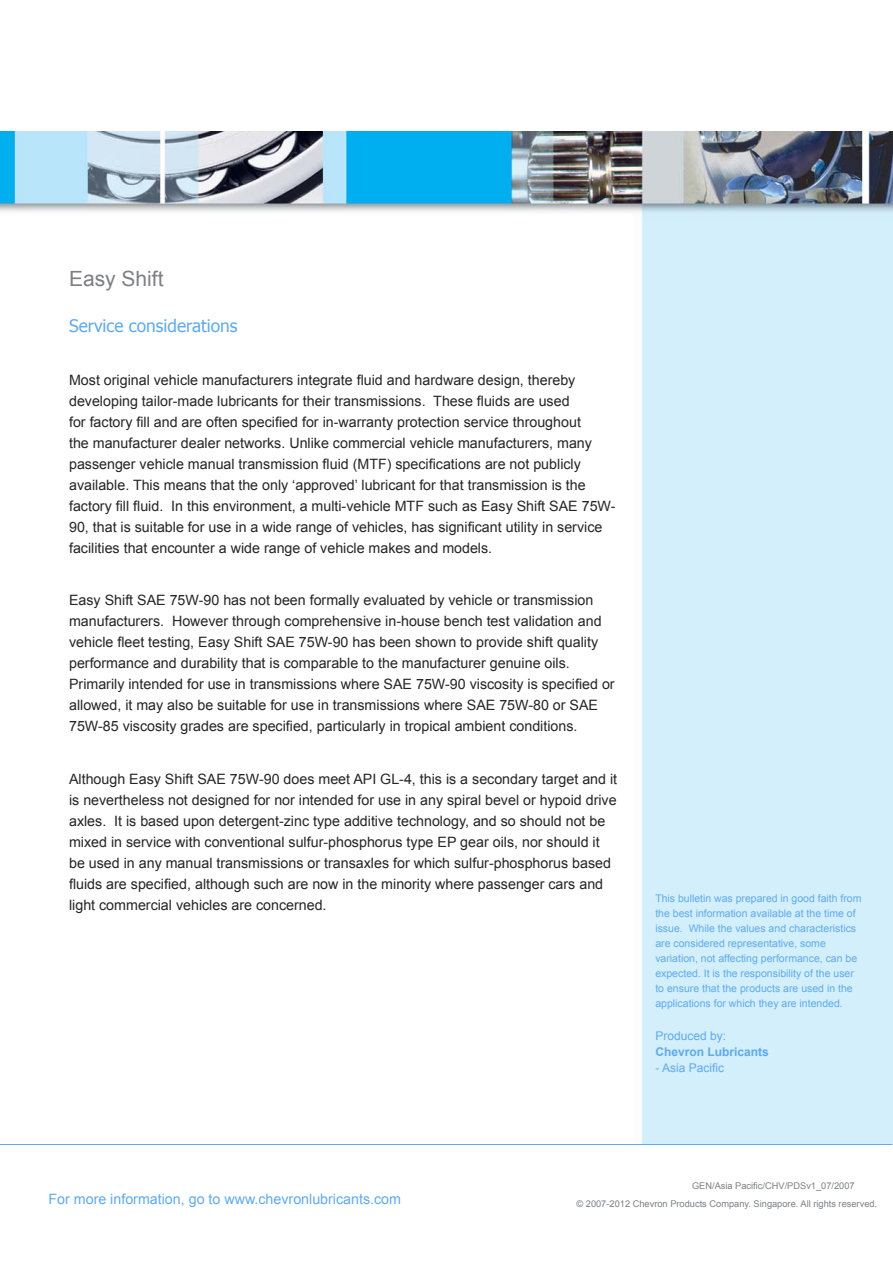
<style>
.page{position:relative;width:893px;height:1263px;background:#fff}
.page>*{position:absolute;margin:0;border:0;box-sizing:border-box;transform-origin:0 0}
.Paragraph_Style18{font:21px "Arial";color:#7f8083}
.Paragraph_Style4{font:17.25px "Tahoma";color:#60aaeb}
.Paragraph_Style4-2{font:14.25px/21px "Arial";color:#262424}
.Paragraph_Style6{font:14.25px "Arial";color:#60aaeb}
.Paragraph_Style20{font:700 12px "Arial";color:#60aaeb}
.Paragraph_Style21{font:12px "Arial";color:#60aaeb}
.Paragraph_Style20-2{font:12px "Arial";color:#60aaeb}
.Paragraph_Style19{font:10.5px/15px "Arial";color:#60aaeb}
.Paragraph_Style6-2{font:9.3px "Arial";color:#7f8083}
.Paragraph_Style22{font:9.3px "Arial";color:#7f8083}
.s1{font-family:"Myriad Pro"}
</style>
<div class="page">
<img style="left:0;top:131px;width:892px;height:1013px">
<hr style="left:0;top:1144px;width:892px;height:1px;background:#60aaeb">
<p class="Paragraph_Style18" style="left:69px;top:265px;width:96px">Easy Shift</p>
<p class="Paragraph_Style4" style="left:69px;top:314px;width:170px">Service considerations</p>
<p class="Paragraph_Style4-2" style="left:69px;top:369px;width:548px">Most original vehicle manufacturers integrate fluid and hardware design, thereby developing tailor-made lubricants for their transmissions. These fluids are used<br>for factory fill and are often specified for in-warranty protection service throughout<br>the manufacturer dealer networks. Unlike commercial vehicle manufacturers, many passenger vehicle manual transmission fluid (MTF) specifications are not publicly available. This means that the only ‘approved’ lubricant for that transmission is the factory fill fluid. In this environment, a multi-vehicle MTF such as Easy Shift SAE 75W-90, that is suitable for use in a wide range of vehicles, has significant utility in service facilities that encounter a wide range of vehicle makes and models.</p>
<p class="Paragraph_Style4-2" style="left:69px;top:590px;width:547px">Easy Shift SAE 75W-90 has not been formally evaluated by vehicle or transmission manufacturers. However through comprehensive in-house bench test validation and vehicle fleet testing, Easy Shift SAE 75W-90 has been shown to provide shift quality performance and durability that is comparable to the manufacturer genuine oils.<br>Primarily intended for use in transmissions where SAE 75W-90 viscosity is specified or allowed, it may also be suitable for use in transmissions where SAE 75W-80 or SAE 75W-85 viscosity grades are specified, particularly in tropical ambient conditions.</p>
<p class="Paragraph_Style4-2" style="left:69px;top:768px;width:549px">Although Easy Shift SAE 75W-90 does meet API GL-4, this is a secondary target and it is nevertheless not designed for nor intended for use in any spiral bevel or hypoid drive axles. It is based upon detergent-zinc type additive technology, and so should not be mixed in service with conventional sulfur-phosphorus type EP gear oils, nor should it be used in any manual transmissions or transaxles for which sulfur-phosphorus based fluids are specified, although such are now in the minority where passenger cars and light commercial vehicles are concerned.</p>
<p class="Paragraph_Style19" style="left:655px;top:891px;width:207px">This bulletin was prepared in good faith from the best information available at the time of issue. While the values and characteristics are considered representative, some variation, not affecting performance, can be expected. It is the responsibility of the user to ensure that the products are used in the applications for which they are intended.</p>
<p class="Paragraph_Style20-2" style="left:655px;top:1028px;width:72px">Produced by:</p>
<p class="Paragraph_Style20" style="left:655px;top:1044px;width:115px">Chevron Lubricants</p>
<p class="Paragraph_Style21" style="left:655px;top:1060px;width:70px">- Asia Pacific</p>
<p class="Paragraph_Style6" style="left:48px;top:1190px;width:354px">For more information, go to www.chevronlubricants.com</p>
<p class="Paragraph_Style22" style="left:692px;top:1180px;width:164px">GEN/Asia Pacific/CHV/PDSv1_07/2007</p>
<p class="Paragraph_Style6-2" style="left:576px;top:1198px;width:301px">© 2007-2012 Chevron Products Company. Singapore. All rights reserved<span class="s1">.</span></p>
</div>
